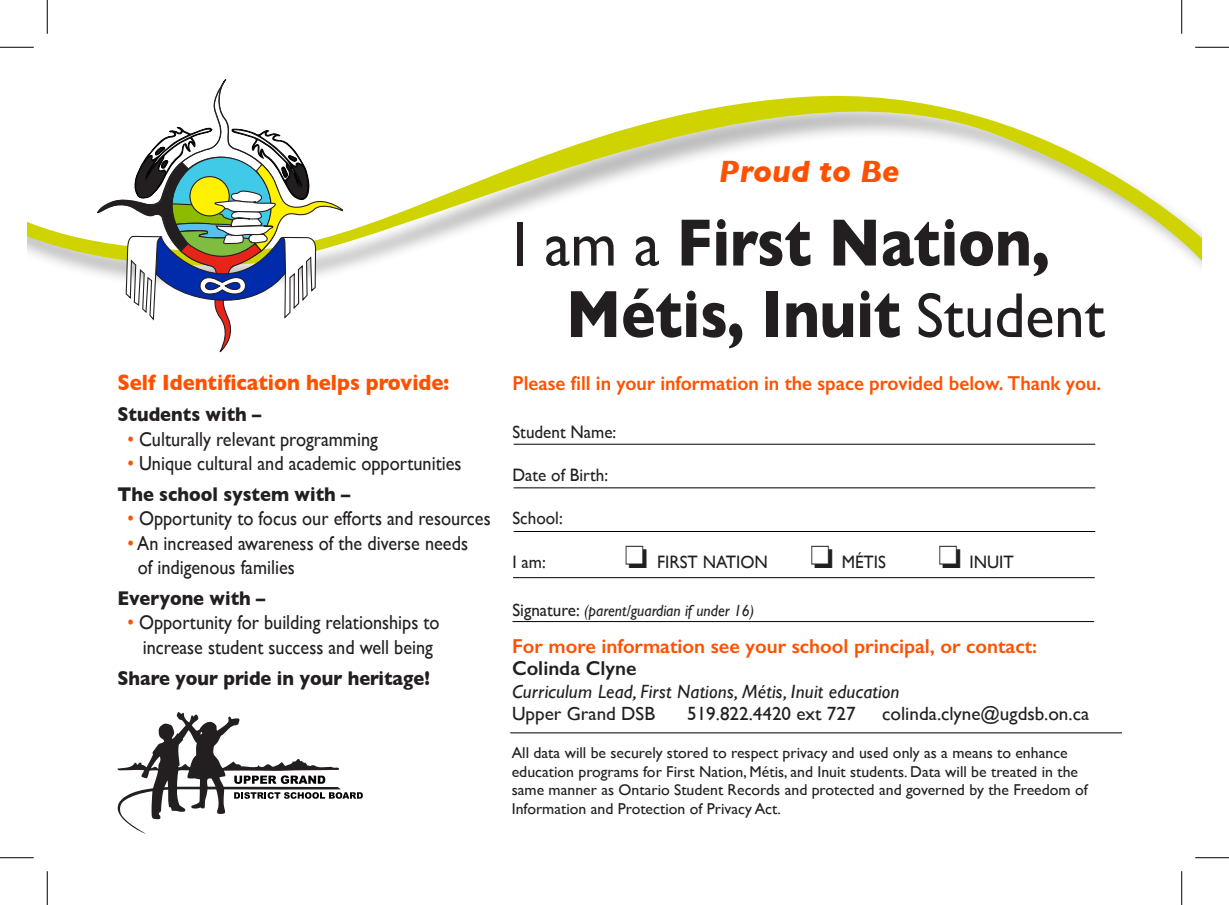
<style>
.page{position:relative;width:1229px;height:905px;background:#fff}
.page>*{position:absolute;margin:0;border:0;box-sizing:border-box;transform-origin:0 0}
.t1{font:700 67.73px "Gill Sans";color:#231f20;scale:.85 1}
.t2{font:italic 700 31.5px "Gill Sans";color:#ff5000}
.t3{font:700 22.5px "Gill Sans";color:#ff5000;scale:.9 1}
.t4{font:20.25px "Gill Sans";color:#231f20;scale:.9 1}
.t5{font:700 20.25px "Gill Sans";color:#231f20;scale:.9 1}
.t6{font:600 20.25px "Gill Sans";color:#ff5000;scale:.95 1}
.t7{font:600 20.25px "Gill Sans";color:#ff5000}
.t8{font:600 20.25px "Gill Sans";color:#231f20}
.t9{font:19.12px "Gill Sans";color:#231f20}
.t10{font:italic 19.12px "Gill Sans";letter-spacing:.01em;color:#231f20}
.t11{font:18px "Gill Sans";color:#231f20;scale:.95 1}
.t12{font:italic 16.2px "Gill Sans";color:#231f20;scale:.95 1}
.t13{font:15.75px/18.9px "Gill Sans";color:#231f20}
.s1{color:#ff5000}
.s2{font-weight:400;font-size:63.9px}
.s3{font-size:63.9px}
.s4{font-style:normal;font-size:18px}
</style>
<div class="page">
<svg style="left:27px;top:79px;width:1175px;height:195px"></svg>
<hr style="left:510px;top:732px;width:612px;height:1px;background:#000">
<svg style="left:117px;top:712px;width:246px;height:121px"></svg>
<hr style="left:513px;top:444px;width:582px;height:1px;background:#000">
<hr style="left:513px;top:487px;width:582px;height:1px;background:#000">
<hr style="left:513px;top:531px;width:582px;height:1px;background:#000">
<hr style="left:513px;top:577px;width:581px;height:1px;background:#000">
<hr style="left:512px;top:621px;width:582px;height:1px;background:#000">
<svg style="left:97px;top:80px;width:245px;height:272px"></svg>
<hr style="left:0;top:47px;width:34px;height:1px;background:#000">
<hr style="left:1195px;top:47px;width:33px;height:1px;background:#000">
<hr style="left:0;top:857px;width:34px;height:1px;background:#000">
<hr style="left:1195px;top:857px;width:33px;height:1px;background:#000">
<hr style="left:47px;top:0;width:1px;height:34px;background:#000">
<hr style="left:47px;top:871px;width:1px;height:33px;background:#000">
<hr style="left:1181px;top:0;width:1px;height:34px;background:#000">
<hr style="left:1181px;top:871px;width:1px;height:33px;background:#000">
<p class="t3" style="left:117px;top:365px;width:370px">Self Identification helps provide:</p>
<p class="t5" style="left:117px;top:398px;width:161px">Students with –</p>
<p class="t4" style="left:127px;top:427px;width:280px"><span class="s1">•</span> Culturally relevant programming</p>
<p class="t4" style="left:127px;top:451px;width:372px"><span class="s1">•</span> Unique cultural and academic opportunities</p>
<p class="t5" style="left:117px;top:478px;width:260px">The school system with –</p>
<p class="t4" style="left:127px;top:506px;width:405px"><span class="s1">•</span> Opportunity to focus our efforts and resources</p>
<p class="t4" style="left:127px;top:531px;width:380px"><span class="s1">•</span> An increased awareness of the diverse needs</p>
<p class="t4" style="left:138px;top:555px;width:176px">of indigenous families</p>
<p class="t5" style="left:117px;top:582px;width:166px">Everyone with –</p>
<p class="t4" style="left:127px;top:610px;width:348px"><span class="s1">•</span> Opportunity for building relationships to</p>
<p class="t4" style="left:143px;top:635px;width:324px">increase student success and well being</p>
<p class="t5" style="left:117px;top:662px;width:349px">Share your pride in your heritage!</p>
<p class="t2" style="left:719px;top:153px;width:182px">Proud to Be</p>
<p class="t1" style="left:512px;top:189px;width:634px"><span class="s2">I am a</span> First Nation<span class="s3">,</span></p>
<p class="t1" style="left:566px;top:260px;width:635px">Métis, Inuit <span class="s2">Student</span></p>
<p class="t6" style="left:512px;top:371px;width:621px">Please fill in your information in the space provided below. Thank you.</p>
<p class="t11" style="left:512px;top:421px;width:111px">Student Name:</p>
<p class="t11" style="left:512px;top:464px;width:102px">Date of Birth:</p>
<p class="t11" style="left:512px;top:507px;width:54px">School:</p>
<p class="t11" style="left:512px;top:551px;width:37px">I am:</p>
<p class="t11" style="left:625px;top:551px;width:152px">□ FIRST NATION</p>
<p class="t11" style="left:810px;top:551px;width:81px">□ MÉTIS</p>
<p class="t11" style="left:938px;top:551px;width:81px">□ INUIT</p>
<p class="t12" style="left:512px;top:601px;width:256px"><span class="s4">Signature:</span> (parent/guardian if under 16)</p>
<p class="t7" style="left:512px;top:633px;width:527px">For more information see your school principal, or contact:</p>
<p class="t8" style="left:512px;top:656px;width:126px">Colinda Clyne</p>
<p class="t10" style="left:512px;top:680px;width:389px">Curriculum Lead, First Nations, Métis, Inuit education</p>
<p class="t9" style="left:512px;top:702px;width:145px">Upper Grand DSB</p>
<p class="t9" style="left:687px;top:702px;width:170px">519.822.4420 ext 727</p>
<p class="t9" style="left:882px;top:702px;width:208px">colinda.clyne@ugdsb.on.ca</p>
<p class="t13" style="left:512px;top:742px;width:557px">All data will be securely stored to respect privacy and used only as a means to enhance</p>
<p class="t13" style="left:512px;top:761px;width:568px">education programs for First Nation, Métis, and Inuit students. Data will be treated in the</p>
<p class="t13" style="left:512px;top:780px;width:577px">same manner as Ontario Student Records and protected and governed by the Freedom of<br>Information and Protection of Privacy Act.</p>
</div>
